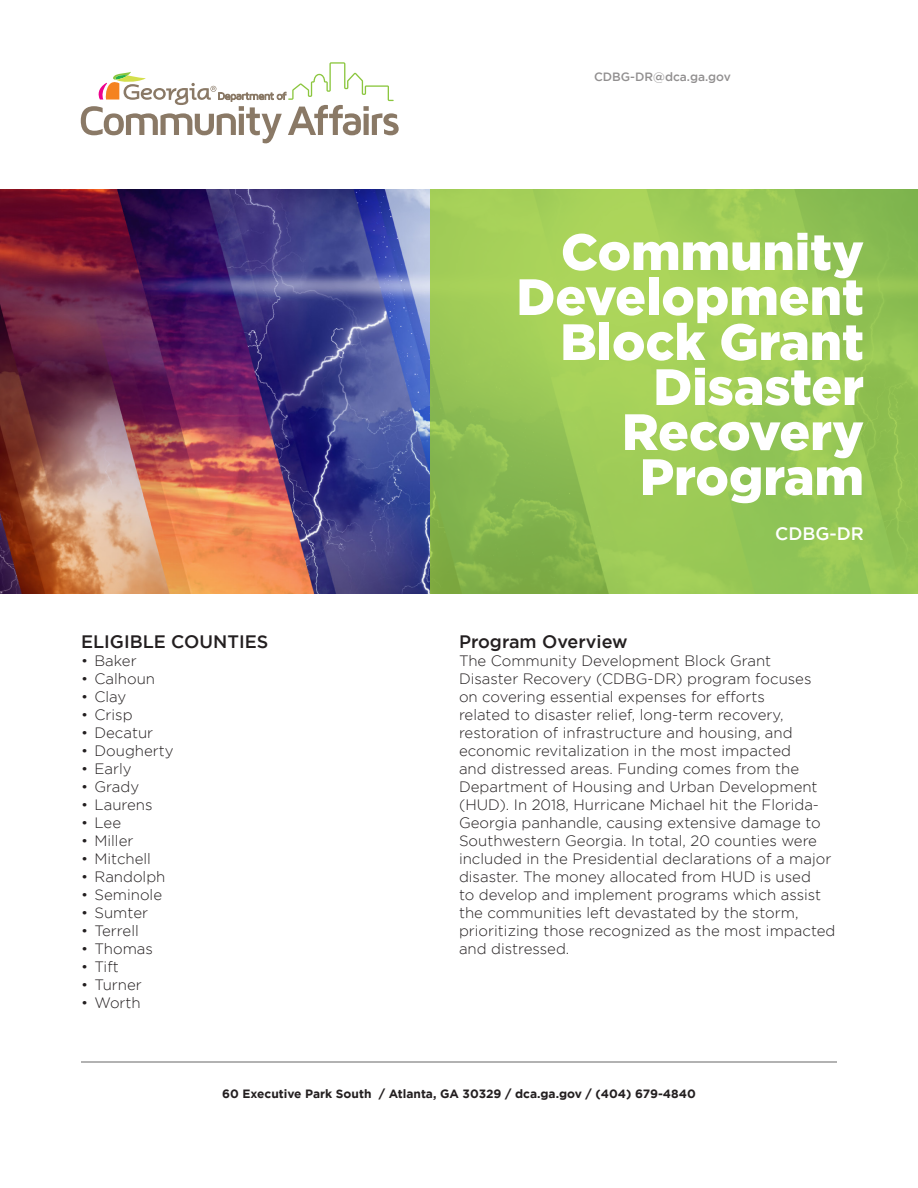
<style>
.page{position:relative;width:918px;height:1188px;background:#fff}
.page>*{position:absolute;margin:0;border:0;box-sizing:border-box;transform-origin:0 0}
.t1{font:900 51px/45px "Gotham";color:#fff;text-align:right}
.t2{font:500 18px "Gotham";color:#231f20}
.t3{font:500 18px "Gotham";color:#fff}
.t4{font:300 15px/18px "Gotham";color:#231f20}
.t5{font:700 12px "Gotham";color:#231f20}
.t6{font:500 12px "Gotham";color:#231f20}
</style>
<div class="page">
<img style="left:0;top:189px;width:430px;height:405px">
<svg style="left:80px;top:62px;width:319px;height:81px"></svg>
<svg style="left:430px;top:189px;width:488px;height:405px;background:#99c755"></svg>
<hr style="left:81px;top:1062px;width:756px;height:1px;background:#666">
<p class="t6" style="left:594px;top:70px;width:138px">CDBG-DR@dca.ga.gov</p>
<p class="t1" style="left:516px;top:228px;width:349px">Community<br>Development<br>Block Grant<br>Disaster<br>Recovery<br>Program</p>
<p class="t2" style="left:81px;top:631px;width:189px">ELIGIBLE COUNTIES</p>
<p class="t4" style="left:81px;top:652px;width:57px">• Baker</p>
<p class="t4" style="left:81px;top:670px;width:76px">• Calhoun</p>
<p class="t4" style="left:81px;top:688px;width:47px">• Clay</p>
<p class="t4" style="left:81px;top:706px;width:53px">• Crisp</p>
<p class="t4" style="left:81px;top:724px;width:74px">• Decatur</p>
<p class="t4" style="left:81px;top:742px;width:94px">• Dougherty</p>
<p class="t4" style="left:81px;top:760px;width:52px">• Early</p>
<p class="t4" style="left:81px;top:778px;width:60px">• Grady</p>
<p class="t4" style="left:81px;top:796px;width:73px">• Laurens</p>
<p class="t4" style="left:81px;top:814px;width:42px">• Lee</p>
<p class="t4" style="left:81px;top:832px;width:54px">• Miller</p>
<p class="t4" style="left:81px;top:850px;width:72px">• Mitchell</p>
<p class="t4" style="left:81px;top:868px;width:86px">• Randolph</p>
<p class="t4" style="left:81px;top:886px;width:83px">• Seminole</p>
<p class="t4" style="left:81px;top:904px;width:69px">• Sumter</p>
<p class="t4" style="left:81px;top:922px;width:59px">• Terrell</p>
<p class="t4" style="left:81px;top:940px;width:74px">• Thomas</p>
<p class="t4" style="left:81px;top:958px;width:39px">• Tift</p>
<p class="t4" style="left:81px;top:976px;width:62px">• Turner</p>
<p class="t4" style="left:81px;top:994px;width:61px">• Worth</p>
<p class="t3" style="left:775px;top:523px;width:90px">CDBG-DR</p>
<p class="t2" style="left:459px;top:631px;width:170px">Program Overview</p>
<p class="t4" style="left:459px;top:652px;width:378px">The Community Development Block Grant<br>Disaster Recovery (CDBG-DR) program focuses<br>on covering essential expenses for efforts<br>related to disaster relief, long-term recovery, restoration of infrastructure and housing, and economic revitalization in the most impacted<br>and distressed areas. Funding comes from the Department of Housing and Urban Development (HUD). In 2018, Hurricane Michael hit the Florida-Georgia panhandle, causing extensive damage to Southwestern Georgia. In total, 20 counties were included in the Presidential declarations of a major disaster. The money allocated from HUD is used<br>to develop and implement programs which assist the communities left devastated by the storm, prioritizing those recognized as the most impacted and distressed.</p>
<p class="t5" style="left:222px;top:1087px;width:475px">60 Executive Park South / Atlanta, GA 30329 / dca.ga.gov / (404) 679-4840</p>
</div>
